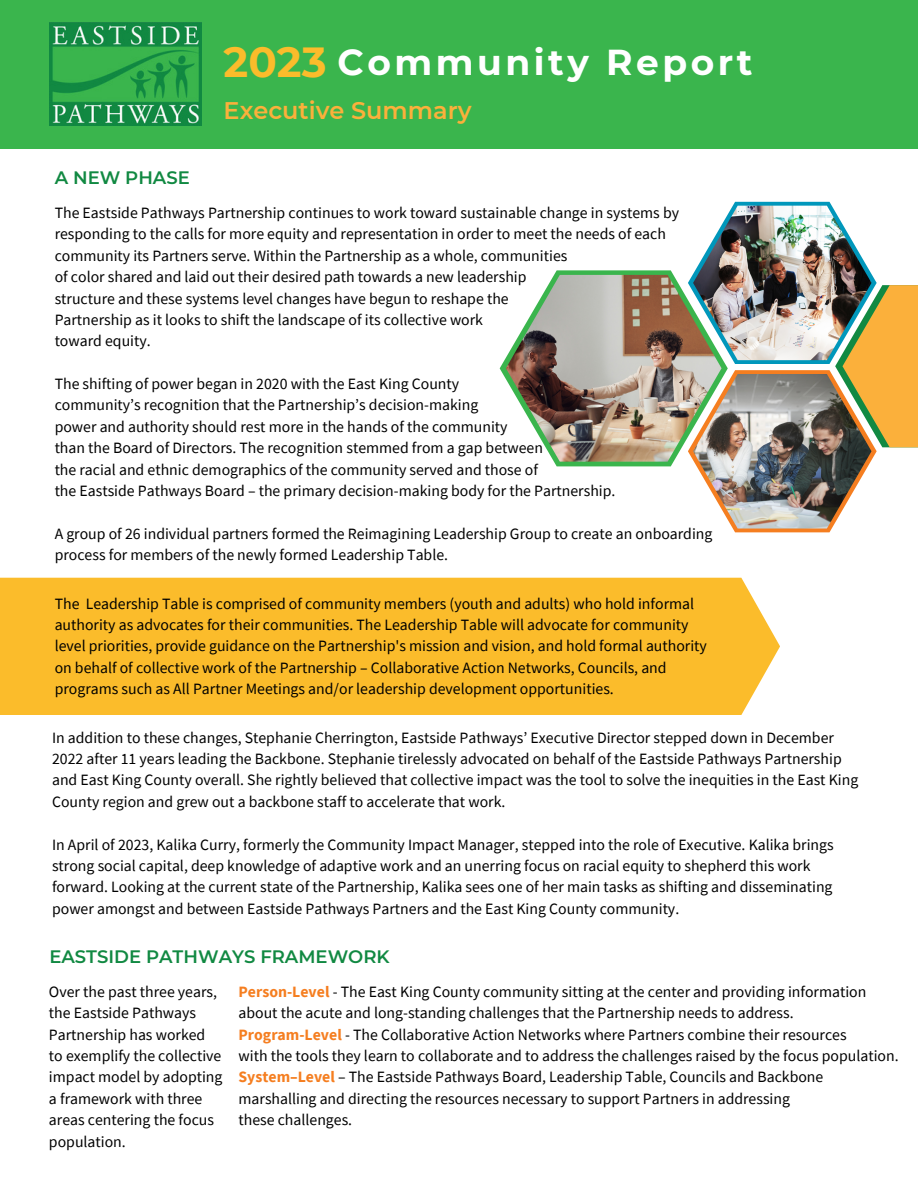
<style>
.page{position:relative;width:918px;height:1188px;background:#fff}
.page>*{position:absolute;margin:0;border:0;box-sizing:border-box;transform-origin:0 0}
.t1{font:700 42px "Montserrat";color:#fbbc2b}
.t2{font:700 36px "Montserrat";letter-spacing:.1em;color:#fff}
.t3{font:600 24px "Montserrat";color:#fbb03b}
.t4{font:600 18px "Montserrat";color:#118942}
.t5{font:15.75px/21.3px "Source Sans Pro";color:#000}
.s1{font-weight:700;color:#f57e20}
</style>
<div class="page">
<div style="left:0;top:0;width:918px;height:148px;background:#3ab54d"></div>
<img style="left:49px;top:22px;width:152px;height:104px">
<div style="left:0;top:578px;width:780px;height:137px;background:#fbbc2b"></div>
<svg style="left:732px;top:202px;width:145px;height:162px"></svg>
<svg style="left:500px;top:270px;width:228px;height:196px"></svg>
<svg style="left:688px;top:370px;width:189px;height:162px"></svg>
<img style="left:506px;top:275px;width:215px;height:187px">
<img style="left:693px;top:206px;width:178px;height:154px">
<img style="left:693px;top:374px;width:178px;height:155px">
<svg style="left:842px;top:285px;width:76px;height:162px;background:#cba34a"></svg>
<p class="t1" style="left:224px;top:36px;width:104px">2023</p>
<p class="t2" style="left:338px;top:40px;width:417px">Community Report</p>
<p class="t4" style="left:55px;top:167px;width:137px">A NEW PHASE</p>
<p class="t3" style="left:224px;top:96px;width:250px">Executive Summary</p>
<p class="t5" style="left:55px;top:202px;width:626px">The Eastside Pathways Partnership continues to work toward sustainable change in systems by responding to the calls for more equity and representation in order to meet the needs of each community its Partners serve. Within the Partnership as a whole, communities</p>
<p class="t5" style="left:55px;top:266px;width:473px">of color shared and laid out their desired path towards a new leadership</p>
<p class="t5" style="left:55px;top:287px;width:456px">structure and these systems level changes have begun to reshape the</p>
<p class="t5" style="left:55px;top:309px;width:430px">Partnership as it looks to shift the landscape of its collective work</p>
<p class="t5" style="left:55px;top:330px;width:98px">toward equity.</p>
<p class="t5" style="left:55px;top:373px;width:406px">The shifting of power began in 2020 with the East King County</p>
<p class="t5" style="left:55px;top:394px;width:425px">community’s recognition that the Partnership’s decision-making</p>
<p class="t5" style="left:55px;top:416px;width:454px">power and authority should rest more in the hands of the community</p>
<p class="t5" style="left:55px;top:437px;width:490px">than the Board of Directors. The recognition stemmed from a gap between</p>
<p class="t5" style="left:55px;top:458px;width:485px">the racial and ethnic demographics of the community served and those of</p>
<p class="t5" style="left:55px;top:480px;width:562px">the Eastside Pathways Board – the primary decision-making body for the Partnership.</p>
<p class="t5" style="left:55px;top:522px;width:659px">A group of 26 individual partners formed the Reimagining Leadership Group to create an onboarding process for members of the newly formed Leadership Table.</p>
<p class="t5" style="left:55px;top:592px;width:654px">The Leadership Table is comprised of community members (youth and adults) who hold informal authority as advocates for their communities. The Leadership Table will advocate for community level priorities, provide guidance on the Partnership's mission and vision, and hold formal authority on behalf of collective work of the Partnership – Collaborative Action Networks, Councils, and programs such as All Partner Meetings and/or leadership development opportunities.</p>
<p class="t5" style="left:52px;top:726px;width:808px">In addition to these changes, Stephanie Cherrington, Eastside Pathways’ Executive Director stepped down in December 2022 after 11 years leading the Backbone. Stephanie tirelessly advocated on behalf of the Eastside Pathways Partnership and East King County overall. She rightly believed that collective impact was the tool to solve the inequities in the East King County region and grew out a backbone staff to accelerate that work.</p>
<p class="t5" style="left:52px;top:833px;width:783px">In April of 2023, Kalika Curry, formerly the Community Impact Manager, stepped into the role of Executive. Kalika brings strong social capital, deep knowledge of adaptive work and an unerring focus on racial equity to shepherd this work forward. Looking at the current state of the Partnership, Kalika sees one of her main tasks as shifting and disseminating power amongst and between Eastside Pathways Partners and the East King County community.</p>
<p class="t4" style="left:49px;top:946px;width:342px">EASTSIDE PATHWAYS FRAMEWORK</p>
<p class="t5" style="left:239px;top:981px;width:629px"><span class="s1">Person-Level</span> - The East King County community sitting at the center and providing information</p>
<p class="t5" style="left:239px;top:1002px;width:557px">about the acute and long-standing challenges that the Partnership needs to address.</p>
<p class="t5" style="left:239px;top:1023px;width:610px"><span class="s1">Program-Level</span> - The Collaborative Action Networks where Partners combine their resources</p>
<p class="t5" style="left:239px;top:1045px;width:662px">with the tools they learn to collaborate and to address the challenges raised by the focus population.</p>
<p class="t5" style="left:239px;top:1066px;width:586px"><span class="s1">System–Level</span> – The Eastside Pathways Board, Leadership Table, Councils and Backbone</p>
<p class="t5" style="left:239px;top:1088px;width:553px">marshalling and directing the resources necessary to support Partners in addressing</p>
<p class="t5" style="left:239px;top:1109px;width:115px">these challenges.</p>
<p class="t5" style="left:49px;top:981px;width:170px">Over the past three years, the Eastside Pathways<br>Partnership has worked</p>
<p class="t5" style="left:49px;top:1045px;width:175px">to exemplify the collective impact model by adopting a framework with three areas centering the focus population.</p>
</div>
